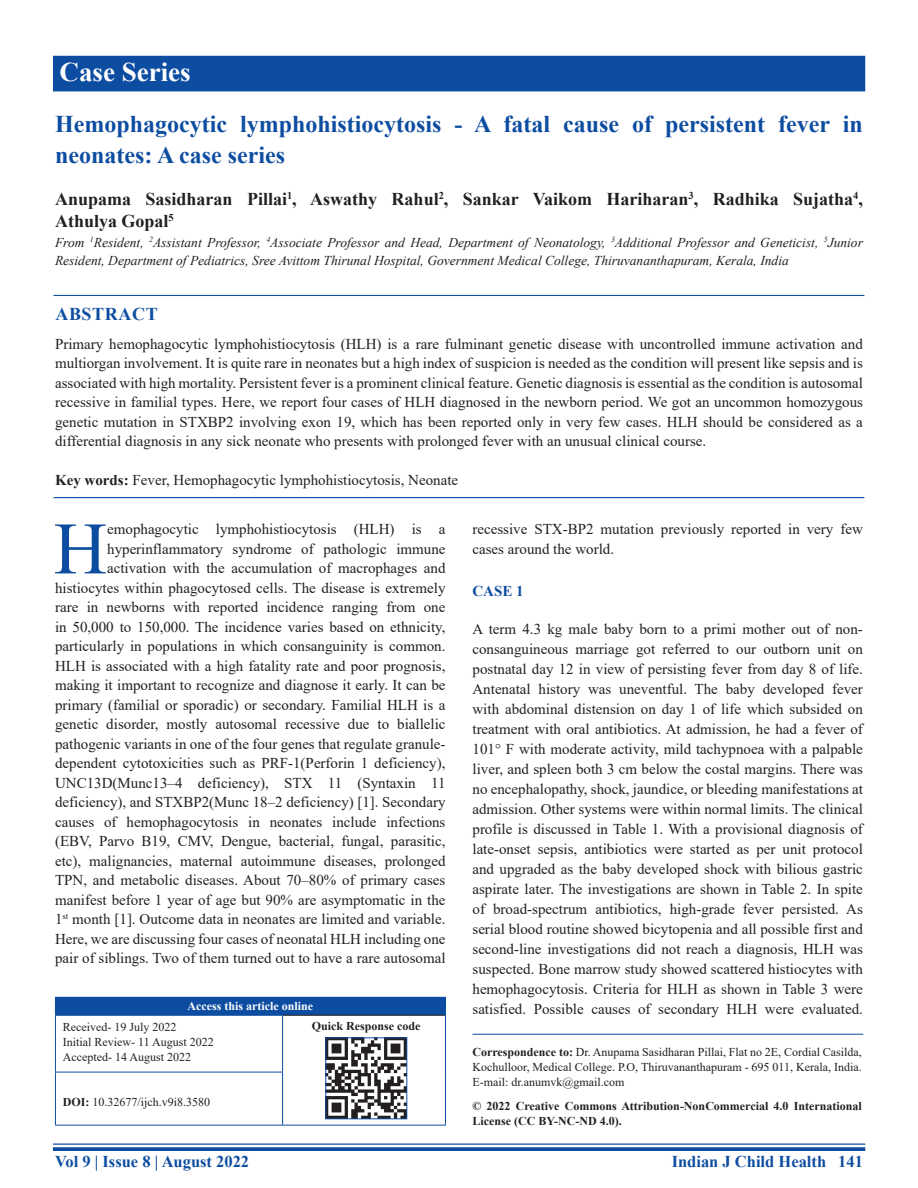
<style>
.page{position:relative;width:918px;height:1188px;background:#fff}
.page>*{position:absolute;margin:0;border:0;box-sizing:border-box;transform-origin:0 0}
.DROP_CAP_TX{font:73.95px "Times New Roman";color:#0d4da1}
.AH{font:700 27px "Times New Roman";color:#fff}
.AT{font:700 24px/31.5px "Times New Roman";color:#0d4da1}
.AU{font:700 18px/22.5px "Times New Roman";color:#231f20}
.ABSH{font:700 18px "Times New Roman";letter-spacing:.035em;color:#0d4da1}
.RF{font:700 16.5px "Times New Roman";color:#0d4da1}
.DROP_CAP_TX-2{font:15px/19.5px "Times New Roman";color:#231f20;text-align:right}
.TXFL{font:15px/20.1px "Times New Roman";color:#231f20;text-align:justify}
.ABS{font:15px/19.5px "Times New Roman";color:#231f20;text-align:justify}
.KWD{font:15px "Times New Roman";color:#231f20}
.t1{font:700 15px "Times New Roman";color:#0d4da1}
.AFF{font:italic 13.5px/18px "Times New Roman";color:#231f20}
.ADD{font:12px/15px "Times New Roman";color:#231f20;text-align:justify}
.CR{font:700 12px/15px "Times New Roman";color:#231f20}
.HIS{font:12px/15px "Times New Roman";color:#231f20}
.DOI{font:12px "Times New Roman";color:#231f20}
.AAO{font:700 12px "Times New Roman";color:#fff}
.QR{font:700 12px "Times New Roman";color:#231f20}
.s1{font-weight:700}
</style>
<div class="page">
<hr style="left:53px;top:1143px;width:812px;height:2px;background:#0d4da1">
<svg style="left:53px;top:1147px;width:812px;height:4px;background:#1b57a6"></svg>
<div style="left:53px;top:56px;width:812px;height:35px;background:#0d4da1"></div>
<hr style="left:54px;top:295px;width:810px;height:1px;background:#0d4da1">
<hr style="left:54px;top:497px;width:810px;height:1px;background:#0d4da1">
<div style="left:55px;top:997px;width:391px;height:18px;background:#0d4da1"></div>
<hr style="left:283px;top:1015px;width:162px;height:1px;background:#231f20">
<hr style="left:445px;top:1015px;width:1px;height:57px;background:#0d4da1">
<hr style="left:445px;top:1072px;width:1px;height:53px;background:#0d4da1">
<hr style="left:283px;top:1125px;width:163px;height:1px;background:#0d4da1">
<hr style="left:55px;top:1015px;width:228px;height:1px;background:#0d4da1">
<hr style="left:55px;top:1016px;width:1px;height:56px;background:#0d4da1">
<hr style="left:282px;top:1016px;width:1px;height:56px;background:#0d4da1">
<hr style="left:55px;top:1072px;width:228px;height:1px;background:#0d4da1">
<hr style="left:55px;top:1072px;width:1px;height:53px;background:#0d4da1">
<hr style="left:282px;top:1072px;width:1px;height:53px;background:#0d4da1">
<hr style="left:55px;top:1125px;width:228px;height:1px;background:#0d4da1">
<img style="left:328px;top:1040px;width:77px;height:77px">
<div style="left:326px;top:1038px;width:81px;height:81px;border:1px solid #0d4da1"></div>
<hr style="left:472px;top:1034px;width:391px;height:1px;background:#0d4da1">
<p class="AH" style="left:60px;top:52px;width:133px">Case Series</p>
<p class="AT" style="left:55px;top:107px;width:809px">Hemophagocytic lymphohistiocytosis - A fatal cause of persistent fever in neonates: A case series</p>
<p class="AU" style="left:55px;top:187px;width:809px">Anupama Sasidharan Pillai<sup>1</sup>, Aswathy Rahul<sup>2</sup>, Sankar Vaikom Hariharan<sup>3</sup>, Radhika Sujatha<sup>4</sup>,<br>Athulya Gopal<sup>5</sup></p>
<p class="AFF" style="left:55px;top:233px;width:809px">From <sup>1</sup>Resident, <sup>2</sup>Assistant Professor, <sup>4</sup>Associate Professor and Head, Department of Neonatology, <sup>3</sup>Additional Professor and Geneticist, <sup>5</sup>Junior<br>Resident, Department of Pediatrics, Sree Avittom Thirunal Hospital, Government Medical College, Thiruvananthapuram, Kerala, India</p>
<p class="ABSH" style="left:55px;top:301px;width:104px">ABSTRACT</p>
<p class="ABS" style="left:55px;top:333px;width:809px">Primary hemophagocytic lymphohistiocytosis (HLH) is a rare fulminant genetic disease with uncontrolled immune activation and multiorgan involvement. It is quite rare in neonates but a high index of suspicion is needed as the condition will present like sepsis and is associated with high mortality. Persistent fever is a prominent clinical feature. Genetic diagnosis is essential as the condition is autosomal recessive in familial types. Here, we report four cases of HLH diagnosed in the newborn period. We got an uncommon homozygous genetic mutation in STXBP2 involving exon 19, which has been reported only in very few cases. HLH should be considered as a differential diagnosis in any sick neonate who presents with prolonged fever with an unusual clinical course.</p>
<p class="KWD" style="left:55px;top:469px;width:405px"><span class="s1">Key words:</span> Fever, Hemophagocytic lymphohistiocytosis, Neonate</p>
<p class="DROP_CAP_TX-2" style="left:55px;top:519px;width:392px">emophagocytic lymphohistiocytosis (HLH) is a hyperinflammatory syndrome of pathologic immune activation with the accumulation of macrophages and histiocytes within phagocytosed cells. The disease is extremely rare in newborns with reported incidence ranging from one in 50,000 to 150,000. The incidence varies based on ethnicity, particularly in populations in which consanguinity is common.<br>HLH is associated with a high fatality rate and poor prognosis, making it important to recognize and diagnose it early. It can be primary (familial or sporadic) or secondary. Familial HLH is a genetic disorder, mostly autosomal recessive due to biallelic pathogenic variants in one of the four genes that regulate granule&shy;dependent cytotoxicities such as PRF-1(Perforin 1 deficiency), UNC13D(Munc13–4 deficiency), STX 11 (Syntaxin 11 deficiency), and STXBP2(Munc 18–2 deficiency) [1]. Secondary causes of hemophagocytosis in neonates include infections (EBV, Parvo B19, CMV, Dengue, bacterial, fungal, parasitic, etc), malignancies, maternal autoimmune diseases, prolonged TPN, and metabolic diseases. About 70–80% of primary cases manifest before 1 year of age but 90% are asymptomatic in the 1<sup>st</sup> month [1]. Outcome data in neonates are limited and variable.<br>Here, we are discussing four cases of neonatal HLH including one pair of siblings. Two of them turned out to have a rare autosomal</p>
<p class="DROP_CAP_TX-2" style="left:472px;top:519px;width:392px;line-height:20.1px;text-align:left">recessive STX-BP2 mutation previously reported in very few cases around the world.</p>
<p class="DROP_CAP_TX" style="left:54px;top:497px;width:55px">H</p>
<h2 class="t1" style="left:472px;top:580px;width:53px">CASE 1</h2>
<p class="TXFL" style="left:472px;top:618px;width:392px">A term 4.3 kg male baby born to a primi mother out of non&shy;consanguineous marriage got referred to our outborn unit on postnatal day 12 in view of persisting fever from day 8 of life.<br>Antenatal history was uneventful. The baby developed fever with abdominal distension on day 1 of life which subsided on treatment with oral antibiotics. At admission, he had a fever of 101° F with moderate activity, mild tachypnoea with a palpable liver, and spleen both 3 cm below the costal margins. There was no encephalopathy, shock, jaundice, or bleeding manifestations at admission. Other systems were within normal limits. The clinical profile is discussed in Table 1. With a provisional diagnosis of late-onset sepsis, antibiotics were started as per unit protocol and upgraded as the baby developed shock with bilious gastric aspirate later. The investigations are shown in Table 2. In spite of broad-spectrum antibiotics, high-grade fever persisted. As serial blood routine showed bicytopenia and all possible first and second-line investigations did not reach a diagnosis, HLH was suspected. Bone marrow study showed scattered histiocytes with hemophagocytosis. Criteria for HLH as shown in Table 3 were satisfied. Possible causes of secondary HLH were evaluated.</p>
<p class="AAO" style="left:188px;top:998px;width:127px">Access this article online</p>
<p class="HIS" style="left:63px;top:1019px;width:152px">Received- 19 July 2022<br>Initial Review- 11 August 2022<br>Accepted- 14 August 2022</p>
<p class="QR" style="left:312px;top:1017px;width:110px">Quick Response code</p>
<p class="DOI" style="left:63px;top:1094px;width:149px"><span class="s1">DOI:</span> 10.32677/ijch.v9i8.3580</p>
<p class="ADD" style="left:472px;top:1044px;width:391px"><span class="s1">Correspondence to:</span> Dr. Anupama Sasidharan Pillai, Flat no 2E, Cordial Casilda, Kochulloor, Medical College. P.O, Thiruvananthapuram - 695 011, Kerala, India.<br>E-mail: dr.anumvk@gmail.com</p>
<p class="CR" style="left:472px;top:1099px;width:391px">© 2022 Creative Commons Attribution-NonCommercial 4.0 International<br>License (CC BY-NC-ND 4.0).</p>
<p class="RF" style="left:55px;top:1150px;width:196px">Vol 9 | Issue 8 | August 2022</p>
<p class="RF" style="left:672px;top:1150px;width:193px">Indian J Child Health 141</p>
</div>
